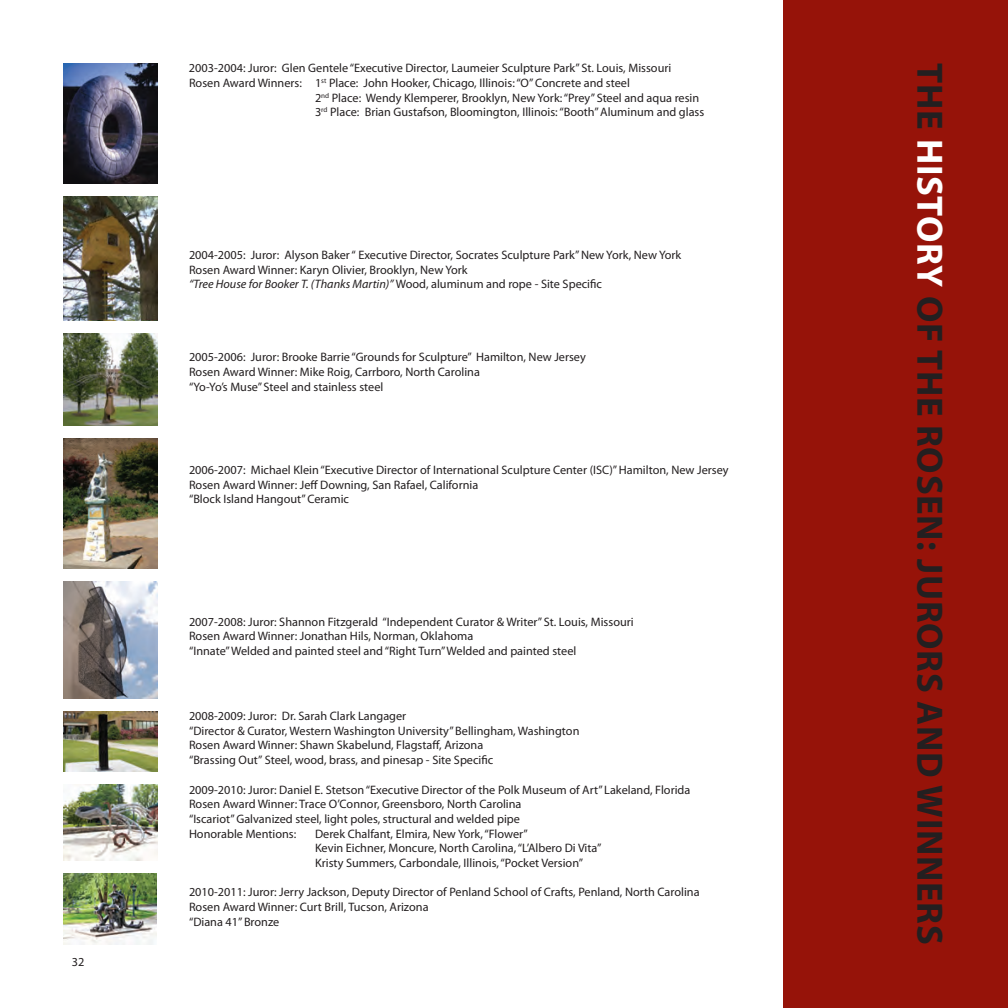
<style>
.page{position:relative;width:1008px;height:1008px;background:#fff}
.page>*{position:absolute;margin:0;border:0;box-sizing:border-box;transform-origin:0 0}
.t1{font:700 36.75px "Myriad Pro";letter-spacing:.02em;color:#231f20}
.t2{font:12.25px "Myriad Pro";color:#231f20}
.t3{font:italic 12.25px "Myriad Pro";color:#231f20}
.s1{font-style:normal}
.s2{color:#fff}
</style>
<div class="page">
<img style="left:63px;top:196px;width:94px;height:124px">
<img style="left:63px;top:333px;width:94px;height:93px">
<img style="left:63px;top:582px;width:95px;height:117px">
<img style="left:63px;top:439px;width:94px;height:130px">
<img style="left:63px;top:63px;width:94px;height:120px">
<img style="left:63px;top:712px;width:94px;height:60px">
<img style="left:63px;top:785px;width:95px;height:75px">
<div style="left:783px;top:0;width:225px;height:1008px;background:#961309"></div>
<img style="left:63px;top:873px;width:93px;height:72px">
<p class="t2" style="left:72px;top:955px;width:14px">32</p>
<p class="t2" style="left:189px;top:61px;width:484px">2003-2004: Juror: Glen Gentele “Executive Director, Laumeier Sculpture Park” St. Louis, Missouri</p>
<p class="t2" style="left:189px;top:75px;width:442px">Rosen Award Winners: 1<sup>st</sup> Place: John Hooker, Chicago, Illinois: “O” Concrete and steel</p>
<p class="t2" style="left:315px;top:90px;width:386px">2<sup>nd</sup> Place: Wendy Klemperer, Brooklyn, New York: “Prey” Steel and aqua resin</p>
<p class="t2" style="left:315px;top:105px;width:391px">3<sup>rd</sup> Place: Brian Gustafson, Bloomington, Illinois: “Booth” Aluminum and glass</p>
<p class="t2" style="left:189px;top:247px;width:494px">2004-2005: Juror: Alyson Baker “ Executive Director, Socrates Sculpture Park” New York, New York</p>
<p class="t2" style="left:189px;top:262px;width:280px">Rosen Award Winner: Karyn Olivier, Brooklyn, New York</p>
<p class="t3" style="left:189px;top:277px;width:415px">“Tree House for Booker T. (Thanks Martin)” <span class="s1">Wood, aluminum and rope - Site Specific</span></p>
<p class="t2" style="left:189px;top:350px;width:398px">2005-2006: Juror: Brooke Barrie “Grounds for Sculpture” Hamilton, New Jersey</p>
<p class="t2" style="left:189px;top:364px;width:292px">Rosen Award Winner: Mike Roig, Carrboro, North Carolina</p>
<p class="t2" style="left:189px;top:379px;width:196px">“Yo-Yo’s Muse” Steel and stainless steel</p>
<p class="t2" style="left:189px;top:462px;width:541px">2006-2007: Michael Klein “Executive Director of International Sculpture Center (ISC)” Hamilton, New Jersey</p>
<p class="t2" style="left:189px;top:477px;width:291px">Rosen Award Winner: Jeff Downing, San Rafael, California</p>
<p class="t2" style="left:189px;top:492px;width:162px">“Block Island Hangout” Ceramic</p>
<p class="t2" style="left:189px;top:614px;width:446px">2007-2008: Juror: Shannon Fitzgerald “Independent Curator &amp; Writer” St. Louis, Missouri</p>
<p class="t2" style="left:189px;top:629px;width:286px">Rosen Award Winner: Jonathan Hils, Norman, Oklahoma</p>
<p class="t2" style="left:189px;top:643px;width:389px">“Innate” Welded and painted steel and “Right Turn” Welded and painted steel</p>
<p class="t2" style="left:189px;top:708px;width:219px">2008-2009: Juror: Dr. Sarah Clark Langager</p>
<p class="t2" style="left:189px;top:723px;width:392px">“Director &amp; Curator, Western Washington University” Bellingham, Washington</p>
<p class="t2" style="left:189px;top:738px;width:296px">Rosen Award Winner: Shawn Skabelund, Flagstaff, Arizona</p>
<p class="t2" style="left:189px;top:752px;width:306px">“Brassing Out” Steel, wood, brass, and pinesap - Site Specific</p>
<p class="t2" style="left:189px;top:782px;width:503px">2009-2010: Juror: Daniel E. Stetson “Executive Director of the Polk Museum of Art” Lakeland, Florida</p>
<p class="t2" style="left:189px;top:797px;width:334px">Rosen Award Winner: Trace O’Connor, Greensboro, North Carolina</p>
<p class="t2" style="left:189px;top:811px;width:333px">“Iscariot” Galvanized steel, light poles, structural and welded pipe</p>
<p class="t2" style="left:189px;top:826px;width:109px">Honorable Mentions:</p>
<p class="t2" style="left:315px;top:826px;width:214px">Derek Chalfant, Elmira, New York, “Flower”</p>
<p class="t2" style="left:315px;top:841px;width:288px">Kevin Eichner, Moncure, North Carolina, “L’Albero Di Vita”</p>
<p class="t2" style="left:315px;top:855px;width:270px">Kristy Summers, Carbondale, Illinois, “Pocket Version”</p>
<p class="t2" style="left:189px;top:885px;width:512px">2010-2011: Juror: Jerry Jackson, Deputy Director of Penland School of Crafts, Penland, North Carolina</p>
<p class="t2" style="left:189px;top:899px;width:241px">Rosen Award Winner: Curt Brill, Tucson, Arizona</p>
<p class="t2" style="left:189px;top:914px;width:92px">“Diana 41” Bronze</p>
<p class="t1" style="left:954px;top:63px;width:883px;rotate:90deg">THE <span class="s2">HISTORY</span> OF THE ROSEN: JURORS AND WINNERS</p>
</div>
